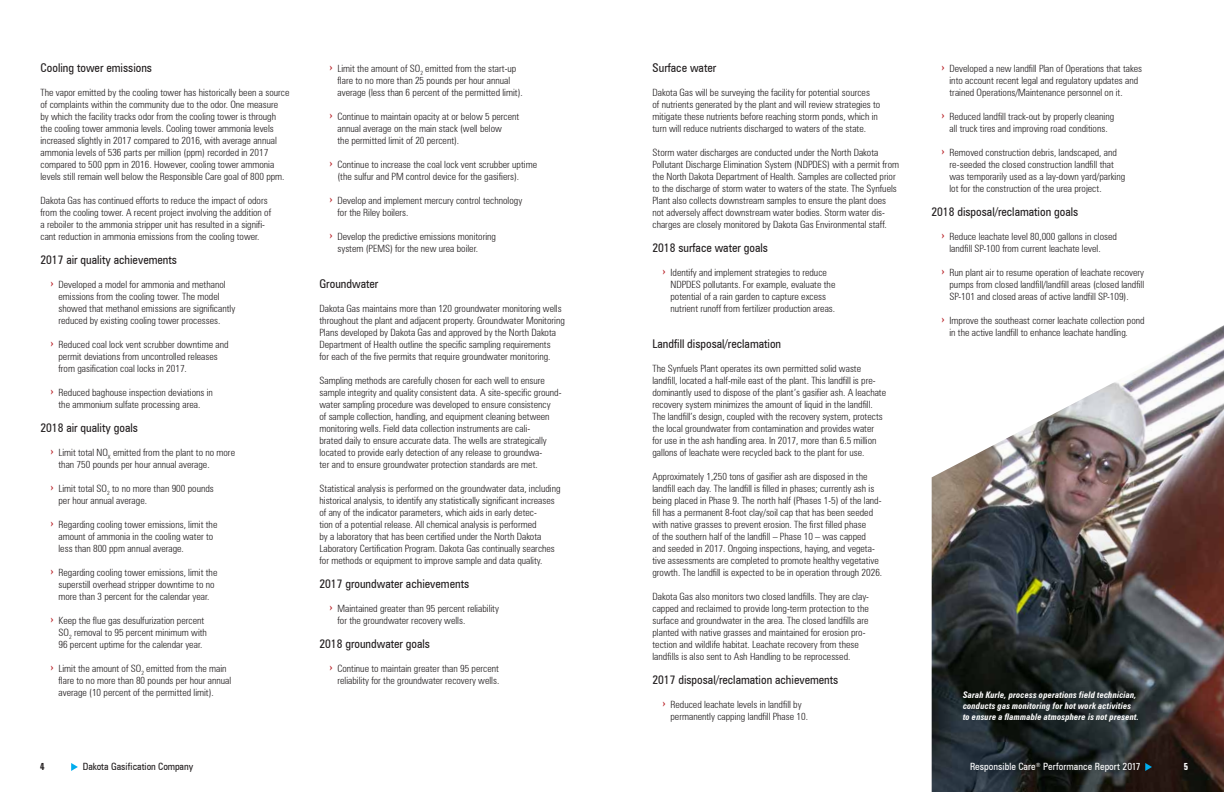
<style>
.page{position:relative;width:1224px;height:792px;background:#fff}
.page>*{position:absolute;margin:0;border:0;box-sizing:border-box;transform-origin:0 0}
.t1{font:condensed 12px "Zurich BT";color:#231f20}
.t2{font:300 condensed 10px/12px "Zurich BT";color:#231f20}
.t3{font:condensed 10px "Zurich BT";letter-spacing:.01em;color:#fff}
.t4{font:condensed 10px "Zurich BT";color:#231f20}
.t5{font:700 extra-condensed 10px "Zurich BT";color:#231f20}
.t6{font:700 extra-condensed 10px "Zurich BT";color:#fff}
.t7{font:italic 700 condensed 9px/11px "Zurich BT";letter-spacing:.015em;color:#fff;scale:.95 1}
</style>
<div class="page">
<svg style="left:71px;top:763px;width:7px;height:8px"></svg>
<img style="left:932px;top:325px;width:292px;height:467px">
<svg style="left:1145px;top:763px;width:7px;height:8px"></svg>
<p class="t1" style="left:40px;top:60px;width:113px">Cooling tower emissions</p>
<p class="t2" style="left:40px;top:86px;width:250px">The vapor emitted by the cooling tower has historically been a source of complaints within the community due to the odor. One measure<br>by which the facility tracks odor from the cooling tower is through the cooling tower ammonia levels. Cooling tower ammonia levels increased slightly in 2017 compared to 2016, with average annual ammonia levels of 536 parts per million (ppm) recorded in 2017 compared to 500 ppm in 2016. However, cooling tower ammonia levels still remain well below the Responsible Care goal of 800 ppm.</p>
<p class="t2" style="left:40px;top:194px;width:232px">Dakota Gas has continued efforts to reduce the impact of odors from the cooling tower. A recent project involving the addition of a reboiler to the ammonia stripper unit has resulted in a signifi&shy;cant reduction in ammonia emissions from the cooling tower.</p>
<p class="t1" style="left:40px;top:252px;width:138px">2017 air quality achievements</p>
<p class="t2" style="left:58px;top:278px;width:178px">Developed a model for ammonia and methanol emissions from the cooling tower. The model showed that methanol emissions are significantly reduced by existing cooling tower processes.</p>
<p class="t2" style="left:58px;top:338px;width:172px">Reduced coal lock vent scrubber downtime and permit deviations from uncontrolled releases from gasification coal locks in 2017.</p>
<p class="t2" style="left:58px;top:386px;width:156px">Reduced baghouse inspection deviations in the ammonium sulfate processing area.</p>
<p class="t1" style="left:40px;top:420px;width:99px">2018 air quality goals</p>
<p class="t2" style="left:58px;top:446px;width:178px">Limit total NO<sub>X</sub> emitted from the plant to no more than 750 pounds per hour annual average.</p>
<p class="t2" style="left:58px;top:482px;width:157px">Limit total SO<sub>2</sub> to no more than 900 pounds per hour annual average.</p>
<p class="t2" style="left:58px;top:518px;width:160px">Regarding cooling tower emissions, limit the amount of ammonia in the cooling water to less than 800 ppm annual average.</p>
<p class="t2" style="left:58px;top:566px;width:160px">Regarding cooling tower emissions, limit the superstill overhead stripper downtime to no more than 3 percent for the calendar year.</p>
<p class="t2" style="left:58px;top:614px;width:150px">Keep the flue gas desulfurization percent<br>SO<sub>2</sub> removal to 95 percent minimum with<br>96 percent uptime for the calendar year.</p>
<p class="t2" style="left:58px;top:662px;width:174px">Limit the amount of SO<sub>2</sub> emitted from the main flare to no more than 80 pounds per hour annual average (10 percent of the permitted limit).</p>
<p class="t2" style="left:337px;top:62px;width:187px">Limit the amount of SO<sub>2</sub> emitted from the start-up flare to no more than 25 pounds per hour annual average (less than 6 percent of the permitted limit).</p>
<p class="t2" style="left:338px;top:110px;width:183px">Continue to maintain opacity at or below 5 percent annual average on the main stack (well below<br>the permitted limit of 20 percent).</p>
<p class="t2" style="left:338px;top:158px;width:201px">Continue to increase the coal lock vent scrubber uptime (the sulfur and PM control device for the gasifiers).</p>
<p class="t2" style="left:338px;top:194px;width:186px">Develop and implement mercury control technology for the Riley boilers.</p>
<p class="t2" style="left:338px;top:230px;width:160px">Develop the predictive emissions monitoring system (PEMS) for the new urea boiler.</p>
<p class="t1" style="left:320px;top:276px;width:60px">Groundwater</p>
<p class="t2" style="left:320px;top:302px;width:247px">Dakota Gas maintains more than 120 groundwater monitoring wells throughout the plant and adjacent property. Groundwater Monitoring Plans developed by Dakota Gas and approved by the North Dakota Department of Health outline the specific sampling requirements<br>for each of the five permits that require groundwater monitoring.</p>
<p class="t2" style="left:320px;top:374px;width:244px">Sampling methods are carefully chosen for each well to ensure sample integrity and quality consistent data. A site-specific ground&shy;water sampling procedure was developed to ensure consistency<br>of sample collection, handling, and equipment cleaning between monitoring wells. Field data collection instruments are cali-<br>brated daily to ensure accurate data. The wells are strategically located to provide early detection of any release to groundwa-<br>ter and to ensure groundwater protection standards are met.</p>
<p class="t2" style="left:320px;top:482px;width:243px">Statistical analysis is performed on the groundwater data, including historical analysis, to identify any statistically significant increases of any of the indicator parameters, which aids in early detec-<br>tion of a potential release. All chemical analysis is performed<br>by a laboratory that has been certified under the North Dakota Laboratory Certification Program. Dakota Gas continually searches for methods or equipment to improve sample and data quality.</p>
<p class="t1" style="left:320px;top:576px;width:151px">2017 groundwater achievements</p>
<p class="t2" style="left:338px;top:602px;width:163px">Maintained greater than 95 percent reliability for the groundwater recovery wells.</p>
<p class="t1" style="left:320px;top:636px;width:112px">2018 groundwater goals</p>
<p class="t2" style="left:338px;top:662px;width:163px">Continue to maintain greater than 95 percent reliability for the groundwater recovery wells.</p>
<p class="t1" style="left:652px;top:60px;width:65px">Surface water</p>
<p class="t2" style="left:652px;top:86px;width:229px">Dakota Gas will be surveying the facility for potential sources<br>of nutrients generated by the plant and will review strategies to mitigate these nutrients before reaching storm ponds, which in turn will reduce nutrients discharged to waters of the state.</p>
<p class="t2" style="left:652px;top:146px;width:248px">Storm water discharges are conducted under the North Dakota Pollutant Discharge Elimination System (NDPDES) with a permit from the North Dakota Department of Health. Samples are collected prior to the discharge of storm water to waters of the state. The Synfuels Plant also collects downstream samples to ensure the plant does not adversely affect downstream water bodies. Storm water dis&shy;charges are closely monitored by Dakota Gas Environmental staff.</p>
<p class="t1" style="left:652px;top:240px;width:117px">2018 surface water goals</p>
<p class="t2" style="left:670px;top:266px;width:166px">Identify and implement strategies to reduce NDPDES pollutants. For example, evaluate the potential of a rain garden to capture excess nutrient runoff from fertilizer production areas.</p>
<p class="t1" style="left:652px;top:336px;width:130px">Landfill disposal/reclamation</p>
<p class="t2" style="left:652px;top:362px;width:235px">The Synfuels Plant operates its own permitted solid waste landfill, located a half-mile east of the plant. This landfill is pre&shy;dominantly used to dispose of the plant’s gasifier ash. A leachate recovery system minimizes the amount of liquid in the landfill.<br>The landfill’s design, coupled with the recovery system, protects the local groundwater from contamination and provides water for use in the ash handling area. In 2017, more than 6.5 million gallons of leachate were recycled back to the plant for use.</p>
<p class="t2" style="left:652px;top:470px;width:231px">Approximately 1,250 tons of gasifier ash are disposed in the landfill each day. The landfill is filled in phases; currently ash is being placed in Phase 9. The north half (Phases 1-5) of the land&shy;fill has a permanent 8-foot clay/soil cap that has been seeded with native grasses to prevent erosion. The first filled phase<br>of the southern half of the landfill – Phase 10 – was capped<br>and seeded in 2017. Ongoing inspections, haying, and vegeta&shy;tive assessments are completed to promote healthy vegetative growth. The landfill is expected to be in operation through 2026.</p>
<p class="t2" style="left:652px;top:590px;width:218px">Dakota Gas also monitors two closed landfills. They are clay&shy;capped and reclaimed to provide long-term protection to the surface and groundwater in the area. The closed landfills are planted with native grasses and maintained for erosion pro&shy;tection and wildlife habitat. Leachate recovery from these landfills is also sent to Ash Handling to be reprocessed.</p>
<p class="t1" style="left:652px;top:672px;width:187px">2017 disposal/reclamation achievements</p>
<p class="t2" style="left:670px;top:698px;width:139px">Reduced leachate levels in landfill by permanently capping landfill Phase 10.</p>
<p class="t2" style="left:950px;top:62px;width:194px">Developed a new landfill Plan of Operations that takes into account recent legal and regulatory updates and trained Operations/Maintenance personnel on it.</p>
<p class="t2" style="left:950px;top:110px;width:166px">Reduced landfill track-out by properly cleaning all truck tires and improving road conditions.</p>
<p class="t2" style="left:950px;top:146px;width:177px">Removed construction debris, landscaped, and re-seeded the closed construction landfill that was temporarily used as a lay-down yard/parking lot for the construction of the urea project.</p>
<p class="t1" style="left:932px;top:204px;width:148px">2018 disposal/reclamation goals</p>
<p class="t2" style="left:950px;top:230px;width:169px">Reduce leachate level 80,000 gallons in closed landfill SP-100 from current leachate level.</p>
<p class="t2" style="left:950px;top:266px;width:196px;text-align:justify">Run plant air to resume operation of leachate recovery pumps from closed landfill/landfill areas (closed landfill SP-101 and closed areas of active landfill SP-109).</p>
<p class="t2" style="left:950px;top:314px;width:197px">Improve the southeast corner leachate collection pond in the active landfill to enhance leachate handling.</p>
<p class="t7" style="left:963px;top:689px;width:187px">Sarah Kurle, process operations field technician, conducts gas monitoring for hot work activities to ensure a flammable atmosphere is not present.</p>
<p class="t5" style="left:40px;top:761px;width:6px">4</p>
<p class="t4" style="left:83px;top:761px;width:112px">Dakota Gasification Company</p>
<p class="t3" style="left:970px;top:761px;width:172px">Responsible Care<sup>®</sup> Performance Report 2017</p>
<p class="t6" style="left:1184px;top:761px;width:6px">5</p>
</div>
